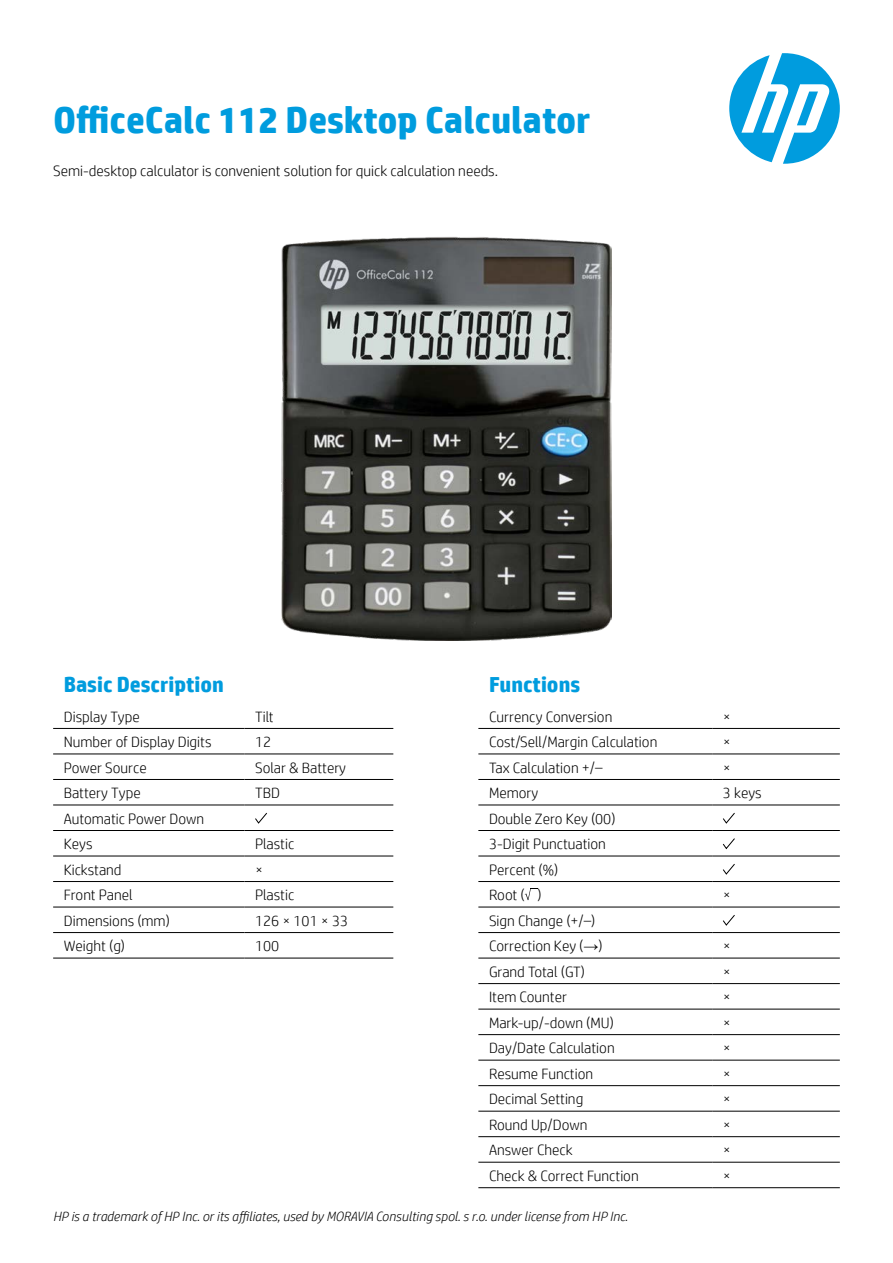
<style>
.page{position:relative;width:893px;height:1263px;background:#fff}
.page>*{position:absolute;margin:0;border:0;box-sizing:border-box;transform-origin:0 0}
.t1{font:700 37.5px "HP Simplified";color:#009cde}
.t2{font:700 21.75px "HP Simplified";color:#009cde}
.t3{font:300 15px "HP Simplified";color:#000}
.t4{font:italic 300 13.5px "HP Simplified";color:#000}
.s1{font-family:"Arial";font-weight:700}
</style>
<div class="page">
<svg style="left:729px;top:53px;width:111px;height:111px"></svg>
<hr style="left:53px;top:728px;width:191px;height:1px;background:#000">
<hr style="left:244px;top:728px;width:149px;height:1px;background:#000">
<hr style="left:53px;top:753px;width:191px;height:1px;background:#000">
<hr style="left:244px;top:753px;width:149px;height:1px;background:#000">
<hr style="left:53px;top:779px;width:191px;height:1px;background:#000">
<hr style="left:244px;top:779px;width:149px;height:1px;background:#000">
<hr style="left:53px;top:805px;width:191px;height:1px;background:#000">
<hr style="left:244px;top:805px;width:149px;height:1px;background:#000">
<hr style="left:53px;top:830px;width:191px;height:1px;background:#000">
<hr style="left:244px;top:830px;width:149px;height:1px;background:#000">
<hr style="left:53px;top:856px;width:191px;height:1px;background:#000">
<hr style="left:244px;top:856px;width:149px;height:1px;background:#000">
<hr style="left:53px;top:881px;width:191px;height:1px;background:#000">
<hr style="left:244px;top:881px;width:149px;height:1px;background:#000">
<hr style="left:53px;top:907px;width:191px;height:1px;background:#000">
<hr style="left:244px;top:907px;width:149px;height:1px;background:#000">
<hr style="left:53px;top:932px;width:191px;height:1px;background:#000">
<hr style="left:244px;top:932px;width:149px;height:1px;background:#000">
<hr style="left:53px;top:958px;width:191px;height:1px;background:#000">
<hr style="left:244px;top:958px;width:149px;height:1px;background:#000">
<hr style="left:478px;top:728px;width:234px;height:1px;background:#000">
<hr style="left:712px;top:728px;width:128px;height:1px;background:#000">
<hr style="left:478px;top:753px;width:234px;height:1px;background:#000">
<hr style="left:712px;top:753px;width:128px;height:1px;background:#000">
<hr style="left:478px;top:779px;width:234px;height:1px;background:#000">
<hr style="left:712px;top:779px;width:128px;height:1px;background:#000">
<hr style="left:478px;top:805px;width:234px;height:1px;background:#000">
<hr style="left:712px;top:805px;width:128px;height:1px;background:#000">
<hr style="left:478px;top:830px;width:234px;height:1px;background:#000">
<hr style="left:712px;top:830px;width:128px;height:1px;background:#000">
<hr style="left:478px;top:856px;width:234px;height:1px;background:#000">
<hr style="left:712px;top:856px;width:128px;height:1px;background:#000">
<hr style="left:478px;top:881px;width:234px;height:1px;background:#000">
<hr style="left:712px;top:881px;width:128px;height:1px;background:#000">
<hr style="left:478px;top:907px;width:234px;height:1px;background:#000">
<hr style="left:712px;top:907px;width:128px;height:1px;background:#000">
<hr style="left:478px;top:932px;width:234px;height:1px;background:#000">
<hr style="left:712px;top:932px;width:128px;height:1px;background:#000">
<hr style="left:478px;top:958px;width:234px;height:1px;background:#000">
<hr style="left:712px;top:958px;width:128px;height:1px;background:#000">
<hr style="left:478px;top:983px;width:234px;height:1px;background:#000">
<hr style="left:712px;top:983px;width:128px;height:1px;background:#000">
<hr style="left:478px;top:1009px;width:234px;height:1px;background:#000">
<hr style="left:712px;top:1009px;width:128px;height:1px;background:#000">
<hr style="left:478px;top:1034px;width:234px;height:1px;background:#000">
<hr style="left:712px;top:1034px;width:128px;height:1px;background:#000">
<hr style="left:478px;top:1060px;width:234px;height:1px;background:#000">
<hr style="left:712px;top:1060px;width:128px;height:1px;background:#000">
<hr style="left:478px;top:1085px;width:234px;height:1px;background:#000">
<hr style="left:712px;top:1085px;width:128px;height:1px;background:#000">
<hr style="left:478px;top:1111px;width:234px;height:1px;background:#000">
<hr style="left:712px;top:1111px;width:128px;height:1px;background:#000">
<hr style="left:478px;top:1136px;width:234px;height:1px;background:#000">
<hr style="left:712px;top:1136px;width:128px;height:1px;background:#000">
<hr style="left:478px;top:1162px;width:234px;height:1px;background:#000">
<hr style="left:712px;top:1162px;width:128px;height:1px;background:#000">
<hr style="left:478px;top:1187px;width:234px;height:1px;background:#000">
<hr style="left:712px;top:1187px;width:128px;height:1px;background:#000">
<svg style="left:255px;top:812px;width:12px;height:12px"></svg>
<svg style="left:723px;top:812px;width:12px;height:12px"></svg>
<svg style="left:723px;top:838px;width:12px;height:12px"></svg>
<svg style="left:723px;top:864px;width:12px;height:11px"></svg>
<svg style="left:525px;top:888px;width:12px;height:12px"></svg>
<svg style="left:723px;top:915px;width:12px;height:11px"></svg>
<img style="left:281px;top:237px;width:331px;height:403px">
<p class="t1" style="left:53px;top:97px;width:539px">OfficeCalc 112 Desktop Calculator</p>
<p class="t3" style="left:53px;top:162px;width:447px">Semi-desktop calculator is convenient solution for quick calculation needs.</p>
<p class="t2" style="left:64px;top:672px;width:162px">Basic Description</p>
<p class="t2" style="left:489px;top:672px;width:93px">Functions</p>
<p class="t3" style="left:64px;top:708px;width:78px">Display Type</p>
<p class="t3" style="left:255px;top:708px;width:20px">Tilt</p>
<p class="t3" style="left:489px;top:708px;width:125px">Currency Conversion</p>
<p class="t3" style="left:723px;top:708px;width:10px">×</p>
<p class="t3" style="left:64px;top:733px;width:149px">Number of Display Digits</p>
<p class="t3" style="left:255px;top:733px;width:18px">12</p>
<p class="t3" style="left:489px;top:733px;width:170px">Cost/Sell/Margin Calculation</p>
<p class="t3" style="left:723px;top:733px;width:10px">×</p>
<p class="t3" style="left:64px;top:759px;width:84px">Power Source</p>
<p class="t3" style="left:255px;top:759px;width:93px">Solar &amp; Battery</p>
<p class="t3" style="left:489px;top:759px;width:115px">Tax Calculation +/–</p>
<p class="t3" style="left:723px;top:759px;width:10px">×</p>
<p class="t3" style="left:64px;top:784px;width:78px">Battery Type</p>
<p class="t3" style="left:255px;top:784px;width:26px">TBD</p>
<p class="t3" style="left:489px;top:784px;width:51px">Memory</p>
<p class="t3" style="left:723px;top:784px;width:40px">3 keys</p>
<p class="t3" style="left:64px;top:810px;width:142px">Automatic Power Down</p>
<p class="t3" style="left:489px;top:810px;width:128px">Double Zero Key (00)</p>
<p class="t3" style="left:64px;top:835px;width:30px">Keys</p>
<p class="t3" style="left:255px;top:835px;width:41px">Plastic</p>
<p class="t3" style="left:489px;top:835px;width:118px">3-Digit Punctuation</p>
<p class="t3" style="left:64px;top:861px;width:59px">Kickstand</p>
<p class="t3" style="left:255px;top:861px;width:10px">×</p>
<p class="t3" style="left:489px;top:861px;width:71px">Percent (%)</p>
<p class="t3" style="left:64px;top:886px;width:70px">Front Panel</p>
<p class="t3" style="left:255px;top:886px;width:41px">Plastic</p>
<p class="t3" style="left:489px;top:886px;width:54px">Root ( )</p>
<p class="t3" style="left:723px;top:886px;width:10px">×</p>
<p class="t3" style="left:64px;top:912px;width:108px">Dimensions (mm)</p>
<p class="t3" style="left:255px;top:912px;width:95px">126 × 101 × 33</p>
<p class="t3" style="left:489px;top:912px;width:108px">Sign Change (+/–)</p>
<p class="t3" style="left:64px;top:937px;width:63px">Weight (g)</p>
<p class="t3" style="left:255px;top:937px;width:26px">100</p>
<p class="t3" style="left:489px;top:937px;width:115px">Correction Key (<span class="s1">→</span>)</p>
<p class="t3" style="left:723px;top:937px;width:10px">×</p>
<p class="t3" style="left:489px;top:963px;width:98px">Grand Total (GT)</p>
<p class="t3" style="left:723px;top:963px;width:10px">×</p>
<p class="t3" style="left:489px;top:988px;width:79px">Item Counter</p>
<p class="t3" style="left:723px;top:988px;width:10px">×</p>
<p class="t3" style="left:489px;top:1014px;width:126px">Mark-up/-down (MU)</p>
<p class="t3" style="left:723px;top:1014px;width:10px">×</p>
<p class="t3" style="left:489px;top:1039px;width:127px">Day/Date Calculation</p>
<p class="t3" style="left:723px;top:1039px;width:10px">×</p>
<p class="t3" style="left:489px;top:1065px;width:106px">Resume Function</p>
<p class="t3" style="left:723px;top:1065px;width:10px">×</p>
<p class="t3" style="left:489px;top:1090px;width:96px">Decimal Setting</p>
<p class="t3" style="left:723px;top:1090px;width:10px">×</p>
<p class="t3" style="left:489px;top:1116px;width:100px">Round Up/Down</p>
<p class="t3" style="left:723px;top:1116px;width:10px">×</p>
<p class="t3" style="left:489px;top:1141px;width:85px">Answer Check</p>
<p class="t3" style="left:723px;top:1141px;width:10px">×</p>
<p class="t3" style="left:489px;top:1167px;width:151px">Check &amp; Correct Function</p>
<p class="t3" style="left:723px;top:1167px;width:10px">×</p>
<p class="t4" style="left:53px;top:1208px;width:576px">HP is a trademark of HP Inc. or its affiliates, used by MORAVIA Consulting spol. s r.o. under license from HP Inc.</p>
</div>
